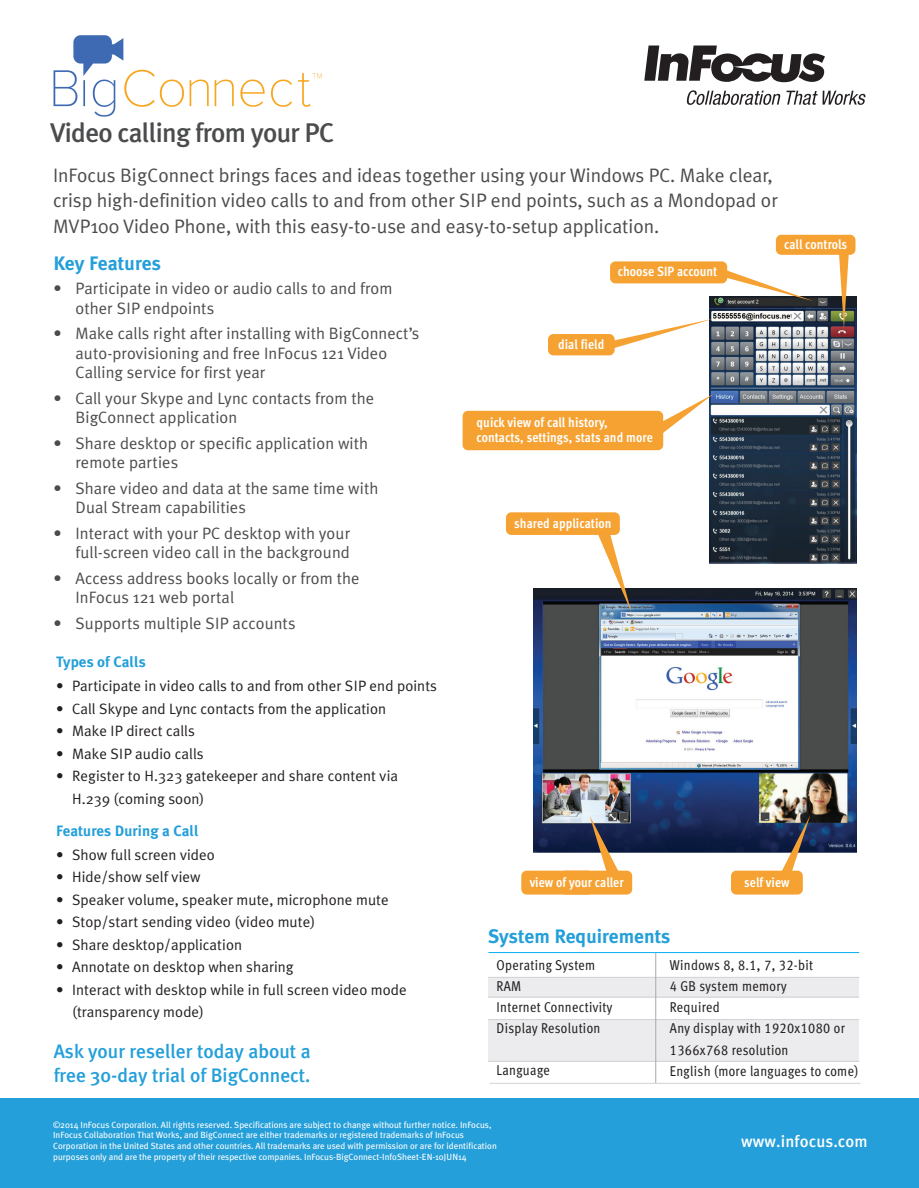
<style>
.page{position:relative;width:919px;height:1188px;background:#fff}
.page>*{position:absolute;margin:0;border:0;box-sizing:border-box;transform-origin:0 0}
.t1{font:500 27px "Meta Plus";letter-spacing:-.025em;color:#4b4c4d}
.t2{font:19.5px/25.5px "Meta Plus Normal";color:#4b4c4d}
.t3{font:500 19.5px/23.4px "Meta Plus";color:#249fd9}
.t4{font:700 19.5px "Meta Plus";color:#249fd9}
.t5{font:16.5px/19.5px "Meta Plus Normal";letter-spacing:.005em;color:#4b4c4d}
.t6{font:500 16.5px "Meta";letter-spacing:.01em;color:#fff}
.t7{font:15px/22.5px "Meta Plus Normal";letter-spacing:.005em;color:#231f20}
.t8{font:700 15px "Meta Plus";letter-spacing:.005em;color:#249fd9}
.t9{font:14.25px/21px "Meta Cond Book LF";letter-spacing:.025em;color:#231f20}
.t10{font:13.5px/15px "Meta Cond Bold LF";letter-spacing:.005em;color:#fff}
.t11{font:9px/10.8px "Meta Plus";color:#fff}
</style>
<div class="page">
<img style="left:53px;top:35px;width:269px;height:82px">
<div style="left:0;top:1099px;width:918px;height:89px;background:#249fd9"></div>
<svg style="left:644px;top:46px;width:180px;height:36px"></svg>
<svg style="left:686px;top:90px;width:94px;height:15px"></svg>
<svg style="left:786px;top:91px;width:79px;height:14px"></svg>
<div style="left:488px;top:977px;width:370px;height:20px;background:#ececee"></div>
<hr style="left:488px;top:977px;width:370px;height:1px;background:#d1d2d4">
<hr style="left:488px;top:997px;width:370px;height:1px;background:#d1d2d4">
<div style="left:488px;top:1019px;width:370px;height:42px;background:#ececee"></div>
<hr style="left:488px;top:1019px;width:370px;height:1px;background:#d1d2d4">
<hr style="left:488px;top:1061px;width:370px;height:1px;background:#d1d2d4">
<hr style="left:489px;top:1083px;width:371px;height:1px;background:#d1d2d4">
<hr style="left:488px;top:952px;width:370px;height:1px;background:#00aeef">
<hr style="left:655px;top:953px;width:1px;height:130px;background:#a8a9ad">
<img style="left:709px;top:296px;width:146px;height:268px">
<img style="left:533px;top:588px;width:322px;height:264px">
<div style="left:775px;top:235px;width:80px;height:20px;background:#f6a233;border-radius:5px"></div>
<div style="left:609px;top:261px;width:117px;height:22px;background:#f6a233;border-radius:5px"></div>
<div style="left:547px;top:334px;width:67px;height:21px;background:#f6a233;border-radius:5px"></div>
<div style="left:462px;top:411px;width:200px;height:39px;background:#f6a233;border-radius:5px"></div>
<div style="left:505px;top:512px;width:114px;height:23px;background:#f6a233;border-radius:5px"></div>
<div style="left:730px;top:871px;width:72px;height:24px;background:#f6a233;border-radius:5px"></div>
<div style="left:560px;top:871px;width:72px;height:24px;background:#f6a233;border-radius:5px"></div>
<div style="left:521px;top:871px;width:71px;height:24px;background:#f6a233;border-radius:5px"></div>
<svg style="left:838px;top:254px;width:10px;height:75px"></svg>
<svg style="left:722px;top:270px;width:90px;height:31px"></svg>
<svg style="left:611px;top:319px;width:102px;height:30px"></svg>
<svg style="left:658px;top:394px;width:55px;height:41px"></svg>
<svg style="left:596px;top:532px;width:35px;height:81px"></svg>
<svg style="left:589px;top:815px;width:29px;height:56px"></svg>
<svg style="left:780px;top:815px;width:29px;height:59px"></svg>
<h1 class="t1" style="left:50px;top:117px;width:285px">Video calling from your PC</h1>
<p class="t2" style="left:53px;top:162px;width:726px">InFocus BigConnect brings faces and ideas together using your Windows PC. Make clear, crisp high-definition video calls to and from other SIP end points, such as a Mondopad or<br>MVP100 Video Phone, with this easy-to-use and easy-to-setup application.</p>
<p class="t4" style="left:53px;top:252px;width:109px">Key Features</p>
<p class="t5" style="left:75px;top:279px;width:318px;text-indent:-22px">• Participate in video or audio calls to and from other SIP endpoints</p>
<p class="t5" style="left:75px;top:324px;width:345px;text-indent:-22px">• Make calls right after installing with BigConnect’s auto-provisioning and free InFocus 121 Video<br>Calling service for first year</p>
<p class="t5" style="left:75px;top:388px;width:300px;text-indent:-22px">• Call your Skype and Lync contacts from the<br>BigConnect application</p>
<p class="t5" style="left:75px;top:433px;width:294px;text-indent:-22px">• Share desktop or specific application with remote parties</p>
<p class="t5" style="left:75px;top:478px;width:304px;text-indent:-22px">• Share video and data at the same time with<br>Dual Stream capabilities</p>
<p class="t5" style="left:53px;top:523px;width:298px;text-align:right">• Interact with your PC desktop with your full-screen video call in the background</p>
<p class="t5" style="left:75px;top:568px;width:285px;text-indent:-22px">• Access address books locally or from the<br>InFocus 121 web portal</p>
<p class="t5" style="left:53px;top:613px;width:243px">• Supports multiple SIP accounts</p>
<p class="t8" style="left:56px;top:654px;width:91px">Types of Calls</p>
<p class="t7" style="left:56px;top:675px;width:382px">• Participate in video calls to and from other SIP end points</p>
<p class="t7" style="left:56px;top:697px;width:331px">• Call Skype and Lync contacts from the application</p>
<p class="t7" style="left:56px;top:720px;width:140px">• Make IP direct calls</p>
<p class="t7" style="left:56px;top:742px;width:149px">• Make SIP audio calls</p>
<p class="t7" style="left:72px;top:765px;width:327px;text-indent:-16px">• Register to H.323 gatekeeper and share content via<br>H.239 (coming soon)</p>
<p class="t8" style="left:56px;top:822px;width:144px">Features During a Call</p>
<p class="t7" style="left:56px;top:843px;width:160px">• Show full screen video</p>
<p class="t7" style="left:56px;top:866px;width:146px">• Hide/show self view</p>
<p class="t7" style="left:56px;top:888px;width:334px">• Speaker volume, speaker mute, microphone mute</p>
<p class="t7" style="left:56px;top:911px;width:261px">• Stop/start sending video (video mute)</p>
<p class="t7" style="left:56px;top:933px;width:187px">• Share desktop/application</p>
<p class="t7" style="left:56px;top:956px;width:239px">• Annotate on desktop when sharing</p>
<p class="t7" style="left:72px;top:978px;width:336px;text-indent:-16px">• Interact with desktop while in full screen video mode (transparency mode)</p>
<p class="t3" style="left:54px;top:1040px;width:258px">Ask your reseller today about a free 30-day trial of BigConnect.</p>
<p class="t10" style="left:617px;top:264px;width:101px">choose SIP account</p>
<p class="t10" style="left:558px;top:337px;width:48px">dial field</p>
<p class="t10" style="left:476px;top:415px;width:177px">quick view of call history, contacts, settings, stats and more</p>
<p class="t10" style="left:514px;top:516px;width:99px">shared application</p>
<p class="t10" style="left:783px;top:237px;width:65px">call controls</p>
<p class="t10" style="left:529px;top:875px;width:95px">view of your caller</p>
<p class="t10" style="left:743px;top:875px;width:47px">self view</p>
<p class="t4" style="left:488px;top:925px;width:184px">System Requirements</p>
<p class="t9" style="left:496px;top:955px;width:117px">Operating System<br>RAM<br>Internet Connectivity<br>Display Resolution</p>
<p class="t9" style="left:496px;top:1060px;width:55px">Language</p>
<p class="t9" style="left:669px;top:955px;width:189px">Windows 8, 8.1, 7, 32-bit<br>4 GB system memory<br>Required<br>Any display with 1920x1080 or<br>1366x768 resolution<br>English (more languages to come)</p>
<p class="t11" style="left:53px;top:1119px;width:445px">©2014 InFocus Corporation. All rights reserved. Specifications are subject to change without further notice. InFocus, InFocus Collaboration That Works, and BigConnect are either trademarks or registered trademarks of InFocus Corporation in the United States and other countries. All trademarks are used with permission or are for identification purposes only and are the property of their respective companies. InFocus-BigConnect-InfoSheet-EN-10JUN14</p>
<p class="t6" style="left:740px;top:1131px;width:128px">www.infocus.com</p>
</div>
